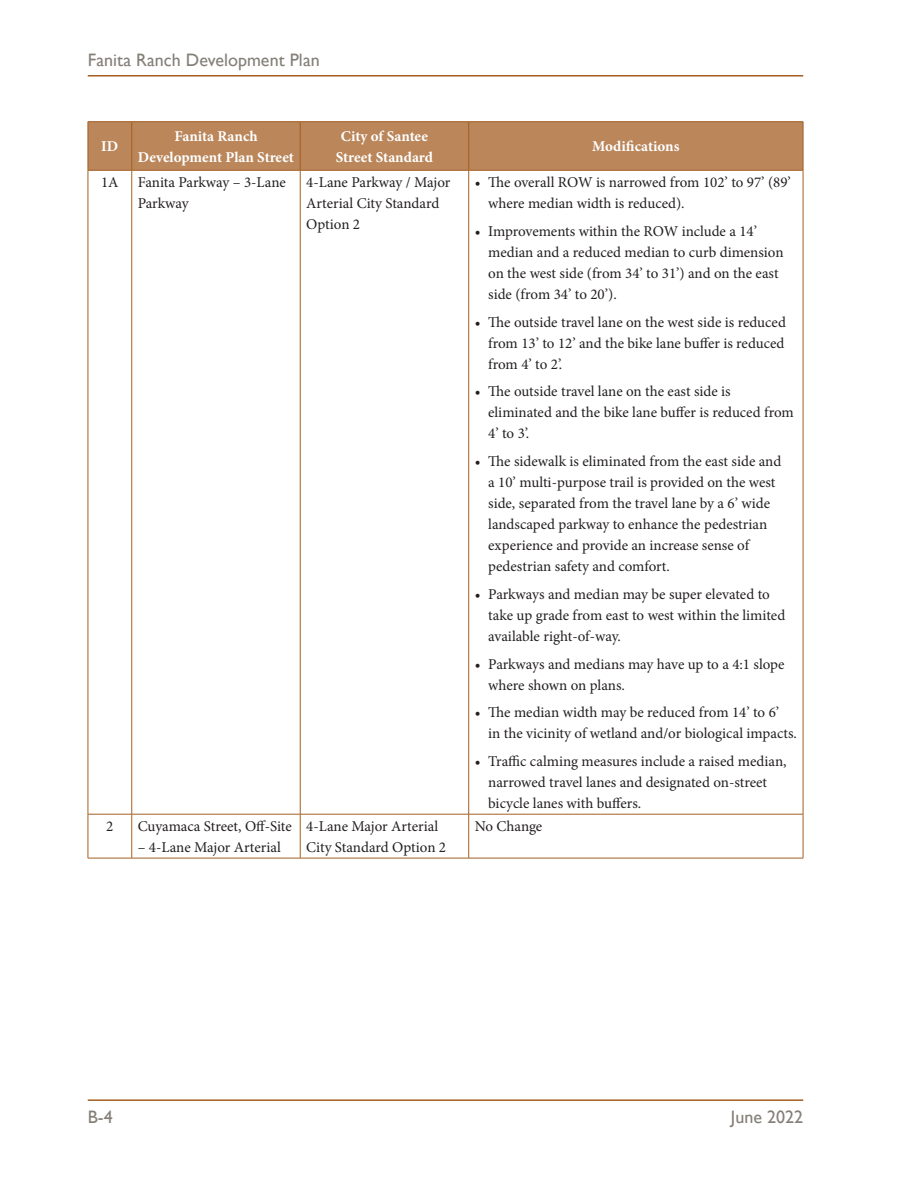
<style>
.page{position:relative;width:918px;height:1188px;background:#fff}
.page>*{position:absolute;margin:0;border:0;box-sizing:border-box;transform-origin:0 0}
.t1{font:18px "Gill Sans";color:#847f77}
.Table_Body{font:15px/21px "Minion Pro";color:#231f20}
.Header_1{font:700 15px "Minion Pro";letter-spacing:-.005em;color:#fff}
</style>
<div class="page">
<hr style="left:88px;top:1099px;width:715px;height:2px;background:#a35e23">
<hr style="left:88px;top:75px;width:715px;height:2px;background:#a35e23">
<div style="left:89px;top:122px;width:714px;height:48px;background:#ba865a"></div>
<hr style="left:88px;top:121px;width:44px;height:1px;background:#a35e23">
<hr style="left:88px;top:122px;width:1px;height:48px;background:#a35e23">
<hr style="left:132px;top:121px;width:168px;height:1px;background:#a35e23">
<hr style="left:132px;top:122px;width:1px;height:48px;background:#a35e23">
<hr style="left:300px;top:121px;width:169px;height:1px;background:#a35e23">
<hr style="left:300px;top:122px;width:1px;height:48px;background:#a35e23">
<hr style="left:469px;top:121px;width:334px;height:1px;background:#a35e23">
<hr style="left:468px;top:122px;width:1px;height:48px;background:#a35e23">
<hr style="left:803px;top:122px;width:1px;height:48px;background:#a35e23">
<hr style="left:88px;top:170px;width:44px;height:1px;background:#a35e23">
<hr style="left:88px;top:170px;width:1px;height:644px;background:#a35e23">
<hr style="left:132px;top:170px;width:168px;height:1px;background:#a35e23">
<hr style="left:132px;top:170px;width:1px;height:644px;background:#a35e23">
<hr style="left:300px;top:170px;width:169px;height:1px;background:#a35e23">
<hr style="left:300px;top:170px;width:1px;height:644px;background:#a35e23">
<hr style="left:469px;top:170px;width:334px;height:1px;background:#a35e23">
<hr style="left:468px;top:170px;width:1px;height:644px;background:#a35e23">
<hr style="left:803px;top:170px;width:1px;height:644px;background:#a35e23">
<hr style="left:88px;top:814px;width:44px;height:1px;background:#a35e23">
<hr style="left:88px;top:814px;width:1px;height:44px;background:#a35e23">
<hr style="left:132px;top:814px;width:168px;height:1px;background:#a35e23">
<hr style="left:132px;top:814px;width:1px;height:44px;background:#a35e23">
<hr style="left:300px;top:814px;width:169px;height:1px;background:#a35e23">
<hr style="left:300px;top:814px;width:1px;height:44px;background:#a35e23">
<hr style="left:469px;top:814px;width:334px;height:1px;background:#a35e23">
<hr style="left:468px;top:814px;width:1px;height:44px;background:#a35e23">
<hr style="left:803px;top:814px;width:1px;height:44px;background:#a35e23">
<hr style="left:88px;top:858px;width:44px;height:1px;background:#a35e23">
<hr style="left:132px;top:858px;width:168px;height:1px;background:#a35e23">
<hr style="left:300px;top:858px;width:169px;height:1px;background:#a35e23">
<hr style="left:469px;top:858px;width:334px;height:1px;background:#a35e23">
<p class="t1" style="left:88px;top:50px;width:234px">Fanita Ranch Development Plan</p>
<p class="Header_1" style="left:101px;top:136px;width:19px">ID</p>
<p class="Header_1" style="left:174px;top:126px;width:85px">Fanita Ranch</p>
<p class="Header_1" style="left:138px;top:147px;width:158px">Development Plan Street</p>
<p class="Header_1" style="left:341px;top:126px;width:88px">City of Santee</p>
<p class="Header_1" style="left:336px;top:147px;width:99px">Street Standard</p>
<p class="Header_1" style="left:592px;top:136px;width:89px">Modifications</p>
<p class="Table_Body" style="left:101px;top:172px;width:19px">1A</p>
<p class="Table_Body" style="left:138px;top:172px;width:150px">Fanita Parkway – 3-Lane<br>Parkway</p>
<p class="Table_Body" style="left:306px;top:172px;width:146px">4-Lane Parkway / Major<br>Arterial City Standard<br>Option 2</p>
<p class="Table_Body" style="left:488px;top:172px;width:304px;text-indent:-14px">• The overall ROW is narrowed from 102’ to 97’ (89’ where median width is reduced).</p>
<p class="Table_Body" style="left:488px;top:221px;width:297px;text-indent:-14px">• Improvements within the ROW include a 14’ median and a reduced median to curb dimension on the west side (from 34’ to 31’) and on the east side (from 34’ to 20’).</p>
<p class="Table_Body" style="left:488px;top:311px;width:299px;text-align:justify;text-indent:-14px">• The outside travel lane on the west side is reduced from 13’ to 12’ and the bike lane buffer is reduced from 4’ to 2’.</p>
<p class="Table_Body" style="left:488px;top:381px;width:307px;text-indent:-14px">• The outside travel lane on the east side is eliminated and the bike lane buffer is reduced from<br>4’ to 3’.</p>
<p class="Table_Body" style="left:488px;top:451px;width:295px;text-indent:-14px">• The sidewalk is eliminated from the east side and a 10’ multi-purpose trail is provided on the west side, separated from the travel lane by a 6’ wide landscaped parkway to enhance the pedestrian experience and provide an increase sense of pedestrian safety and comfort.</p>
<p class="Table_Body" style="left:488px;top:584px;width:299px;text-indent:-14px">• Parkways and median may be super elevated to take up grade from east to west within the limited available right-of-way.</p>
<p class="Table_Body" style="left:488px;top:653px;width:298px;text-indent:-14px">• Parkways and medians may have up to a 4:1 slope where shown on plans.</p>
<p class="Table_Body" style="left:488px;top:702px;width:310px;text-indent:-14px">• The median width may be reduced from 14’ to 6’<br>in the vicinity of wetland and/or biological impacts.</p>
<p class="Table_Body" style="left:488px;top:751px;width:300px;text-indent:-14px">• Traffic calming measures include a raised median, narrowed travel lanes and designated on-street bicycle lanes with buffers.</p>
<p class="Table_Body" style="left:106px;top:816px;width:9px">2</p>
<p class="Table_Body" style="left:138px;top:816px;width:155px">Cuyamaca Street, Off-Site</p>
<p class="Table_Body" style="left:138px;top:837px;width:145px">– 4-Lane Major Arterial</p>
<p class="Table_Body" style="left:306px;top:816px;width:141px">4-Lane Major Arterial<br>City Standard Option 2</p>
<p class="Table_Body" style="left:475px;top:816px;width:69px">No Change</p>
<p class="t1" style="left:88px;top:1106px;width:26px">B-4</p>
<p class="t1" style="left:731px;top:1106px;width:74px">June 2022</p>
</div>
